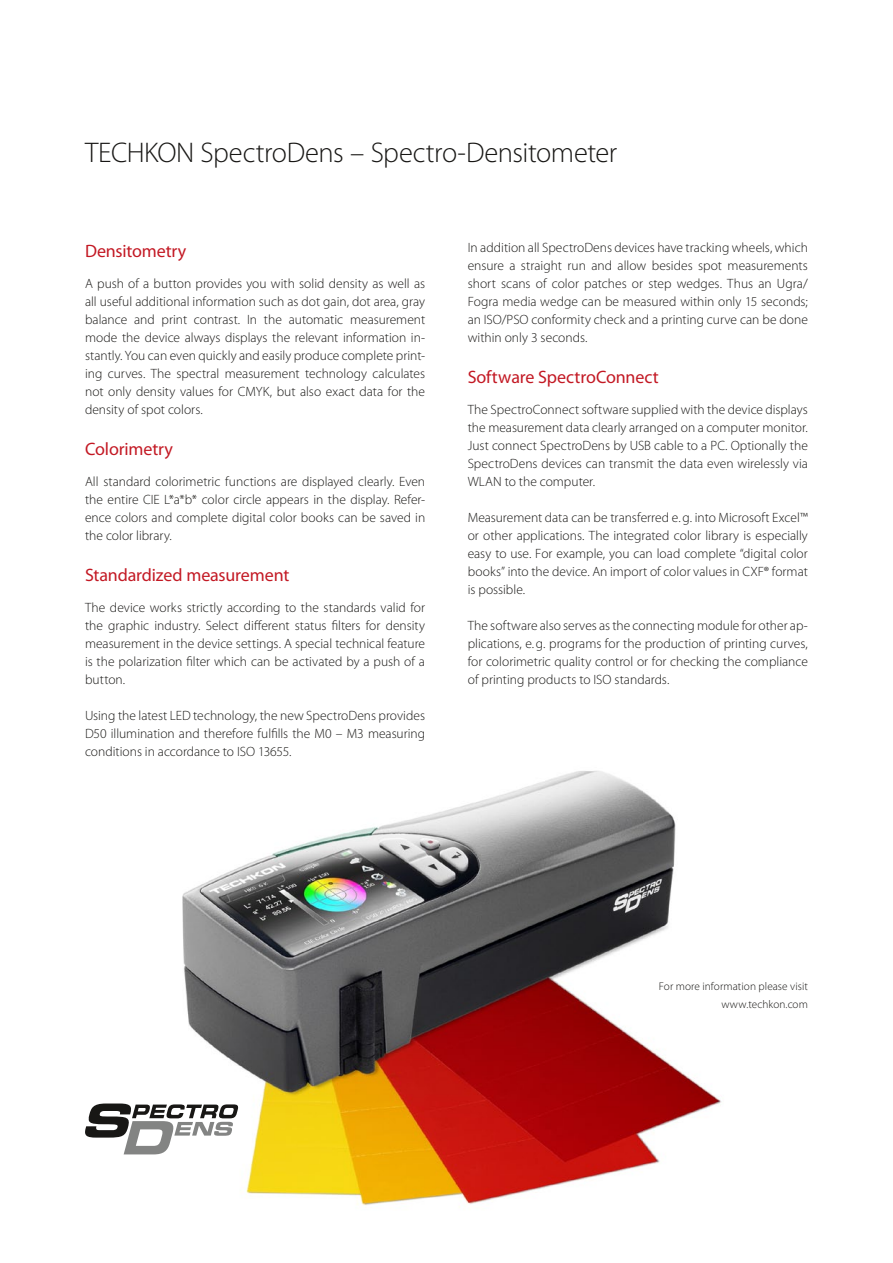
<style>
.page{position:relative;width:893px;height:1263px;background:#fff}
.page>*{position:absolute;margin:0;border:0;box-sizing:border-box;transform-origin:0 0}
.t1{font:300 28.5px "Myriad Pro";letter-spacing:-.015em;color:#181715}
.t2{font:18px "Myriad Pro";letter-spacing:-.005em;color:#c31924}
.t3{font:300 13.5px/18px "Myriad Pro";color:#181715;text-align:justify}
.t4{font:300 11.25px/18px "Myriad Pro";letter-spacing:.005em;color:#181715;text-align:right}
</style>
<div class="page">
<img style="left:123px;top:771px;width:599px;height:435px">
<svg style="left:85px;top:1103px;width:154px;height:51px"></svg>
<h1 class="t1" style="left:85px;top:135px;width:534px">TECHKON SpectroDens – Spectro-Densitometer</h1>
<h2 class="t2" style="left:85px;top:239px;width:103px">Densitometry</h2>
<p class="t3" style="left:85px;top:274px;width:342px">A push of a button provides you with solid density as well as all useful additional information such as dot gain, dot area, gray balance and print contrast. In the automatic measurement mode the device always displays the relevant information in&shy;stantly. You can even quickly and easily produce complete print&shy;ing curves. The spectral measurement technology calculates not only density values for CMYK, but also exact data for the density of spot colors.</p>
<h2 class="t2" style="left:85px;top:437px;width:90px">Colorimetry</h2>
<p class="t3" style="left:85px;top:472px;width:342px">All standard colorimetric functions are displayed clearly. Even the entire CIE L*a*b* color circle appears in the display. Refer&shy;ence colors and complete digital color books can be saved in the color library.</p>
<h2 class="t2" style="left:85px;top:563px;width:206px">Standardized measurement</h2>
<p class="t3" style="left:85px;top:598px;width:342px">The device works strictly according to the standards valid for the graphic industry. Select different status filters for density measurement in the device settings. A special technical feature is the polarization filter which can be activated by a push of a button.</p>
<p class="t3" style="left:85px;top:706px;width:342px">Using the latest LED technology, the new SpectroDens provides D50 illumination and therefore fulfills the M0 – M3 measuring conditions in accordance to ISO 13655.</p>
<p class="t3" style="left:468px;top:238px;width:342px">In addition all SpectroDens devices have tracking wheels, which ensure a straight run and allow besides spot measurements short scans of color patches or step wedges. Thus an Ugra/ Fogra media wedge can be measured within only 15 seconds; an ISO/PSO conformity check and a printing curve can be done within only 3 seconds.</p>
<h2 class="t2" style="left:468px;top:365px;width:193px">Software SpectroConnect</h2>
<p class="t3" style="left:468px;top:400px;width:342px">The SpectroConnect software supplied with the device displays the measurement data clearly arranged on a computer monitor.<br>Just connect SpectroDens by USB cable to a PC. Optionally the SpectroDens devices can transmit the data even wirelessly via WLAN to the computer.</p>
<p class="t3" style="left:468px;top:508px;width:342px">Measurement data can be transferred e.g. into Microsoft Excel™ or other applications. The integrated color library is especially easy to use. For example, you can load complete “digital color books” into the device. An import of color values in CXF® format is possible.</p>
<p class="t3" style="left:468px;top:616px;width:342px">The software also serves as the connecting module for other ap&shy;plications, e.g. programs for the production of printing curves, for colorimetric quality control or for checking the compliance of printing products to ISO standards.</p>
<p class="t4" style="left:659px;top:977px;width:151px">For more information please visit www.techkon.com</p>
</div>
